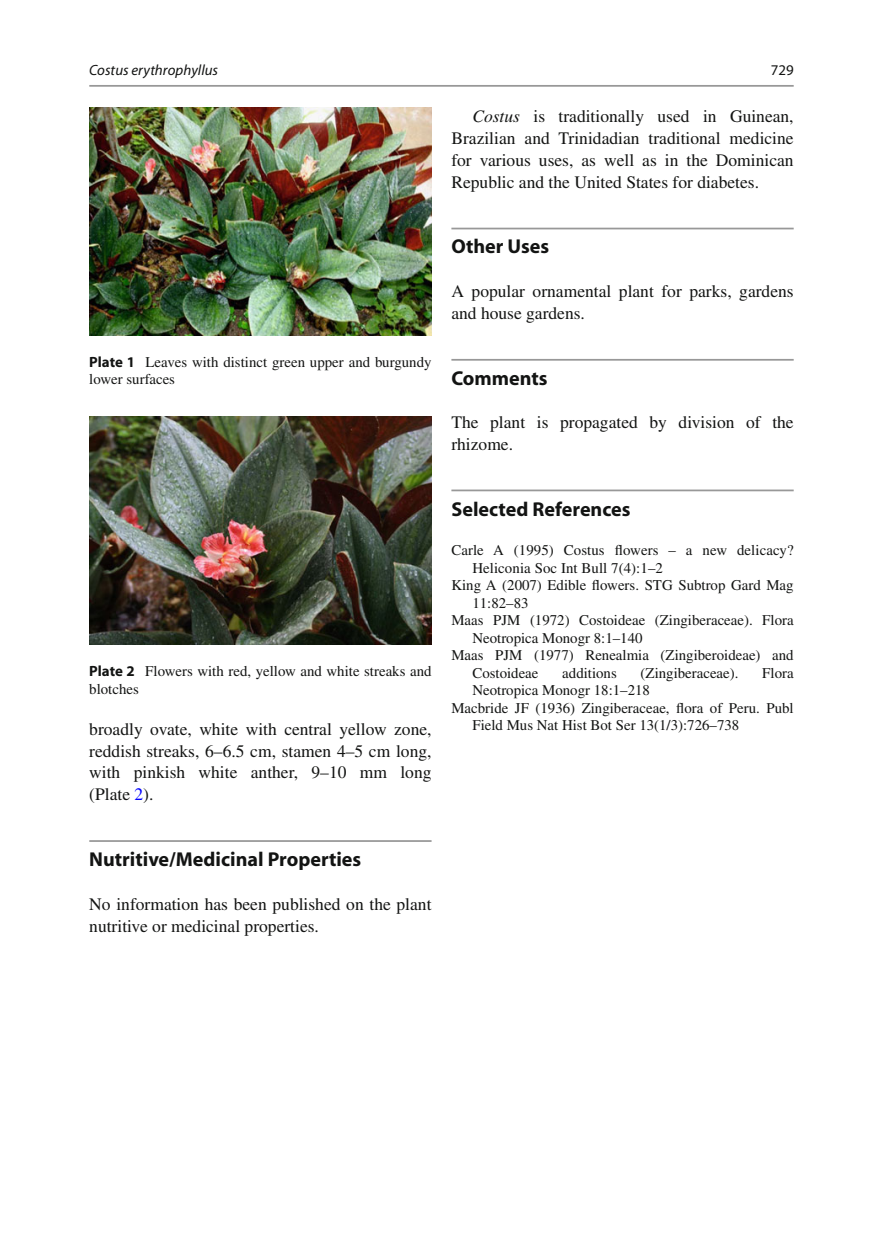
<style>
.page{position:relative;width:883px;height:1260px;background:#fff}
.page>*{position:absolute;margin:0;border:0;box-sizing:border-box;transform-origin:0 0}
.t1{font:700 20.12px "Myriad";color:#131413}
.t2{font:17.5px/21.9px "Times";color:#131413}
.t3{font:14.88px/17.5px "Times";color:#131413}
.t4{font:italic 14.88px "Myriad";color:#131413}
.t5{font:14.88px "Myriad";color:#131413}
.s1{font-family:"Myriad";font-weight:700}
.s2{font-style:italic}
.s3{color:#00f}
</style>
<div class="page">
<hr style="left:89px;top:840px;width:343px;height:2px;background:#989898">
<hr style="left:451px;top:228px;width:343px;height:1px;background:#989898">
<hr style="left:451px;top:359px;width:343px;height:2px;background:#989898">
<hr style="left:451px;top:490px;width:343px;height:1px;background:#989898">
<img style="left:89px;top:107px;width:343px;height:228px">
<img style="left:89px;top:416px;width:343px;height:229px">
<hr style="left:89px;top:85px;width:705px;height:2px;background:#989898">
<p class="t4" style="left:89px;top:64px;width:130px">Costus erythrophyllus</p>
<p class="t3" style="left:89px;top:355px;width:344px"><span class="s1">Plate 1</span> Leaves with distinct green upper and burgundy lower surfaces</p>
<p class="t5" style="left:771px;top:64px;width:24px">729</p>
<p class="t2" style="left:451px;top:107px;width:344px;text-align:justify;text-indent:21px"><span class="s2">Costus</span> is traditionally used in Guinean, Brazilian and Trinidadian traditional medicine for various uses, as well as in the Dominican Republic and the United States for diabetes.</p>
<h1 class="t1" style="left:451px;top:239px;width:99px">Other Uses</h1>
<p class="t2" style="left:451px;top:282px;width:344px">A popular ornamental plant for parks, gardens and house gardens.</p>
<h1 class="t1" style="left:451px;top:370px;width:98px">Comments</h1>
<p class="t2" style="left:451px;top:413px;width:344px">The plant is propagated by division of the rhizome.</p>
<p class="t3" style="left:89px;top:664px;width:344px"><span class="s1">Plate 2</span> Flowers with red, yellow and white streaks and blotches</p>
<p class="t2" style="left:89px;top:720px;width:344px;text-align:justify">broadly ovate, white with central yellow zone, reddish streaks, 6–6.5 cm, stamen 4–5 cm long, with pinkish white anther, 9–10 mm long (Plate <span class="s3">2</span> ).</p>
<h1 class="t1" style="left:89px;top:852px;width:274px">Nutritive/Medicinal Properties</h1>
<p class="t2" style="left:89px;top:895px;width:344px">No information has been published on the plant nutritive or medicinal properties.</p>
<h1 class="t1" style="left:451px;top:502px;width:181px">Selected References</h1>
<p class="t3" style="left:451px;top:543px;width:344px">Carle A (1995) Costus flowers – a new delicacy?</p>
<p class="t3" style="left:472px;top:561px;width:192px">Heliconia Soc Int Bull 7(4):1–2</p>
<p class="t3" style="left:451px;top:578px;width:344px">King A (2007) Edible flowers. STG Subtrop Gard Mag</p>
<p class="t3" style="left:472px;top:596px;width:58px">11:82–83</p>
<p class="t3" style="left:451px;top:613px;width:344px">Maas PJM (1972) Costoideae (Zingiberaceae). Flora</p>
<p class="t3" style="left:472px;top:631px;width:172px">Neotropica Monogr 8:1–140</p>
<p class="t3" style="left:451px;top:648px;width:344px">Maas PJM (1977) Renealmia (Zingiberoideae) and</p>
<p class="t3" style="left:472px;top:666px;width:68px">Costoideae</p>
<p class="t3" style="left:562px;top:666px;width:56px">additions</p>
<p class="t3" style="left:641px;top:666px;width:99px">(Zingiberaceae).</p>
<p class="t3" style="left:762px;top:666px;width:33px">Flora</p>
<p class="t3" style="left:472px;top:683px;width:179px">Neotropica Monogr 18:1–218</p>
<p class="t3" style="left:451px;top:701px;width:344px">Macbride JF (1936) Zingiberaceae, flora of Peru. Publ</p>
<p class="t3" style="left:472px;top:718px;width:268px">Field Mus Nat Hist Bot Ser 13(1/3):726–738</p>
</div>
